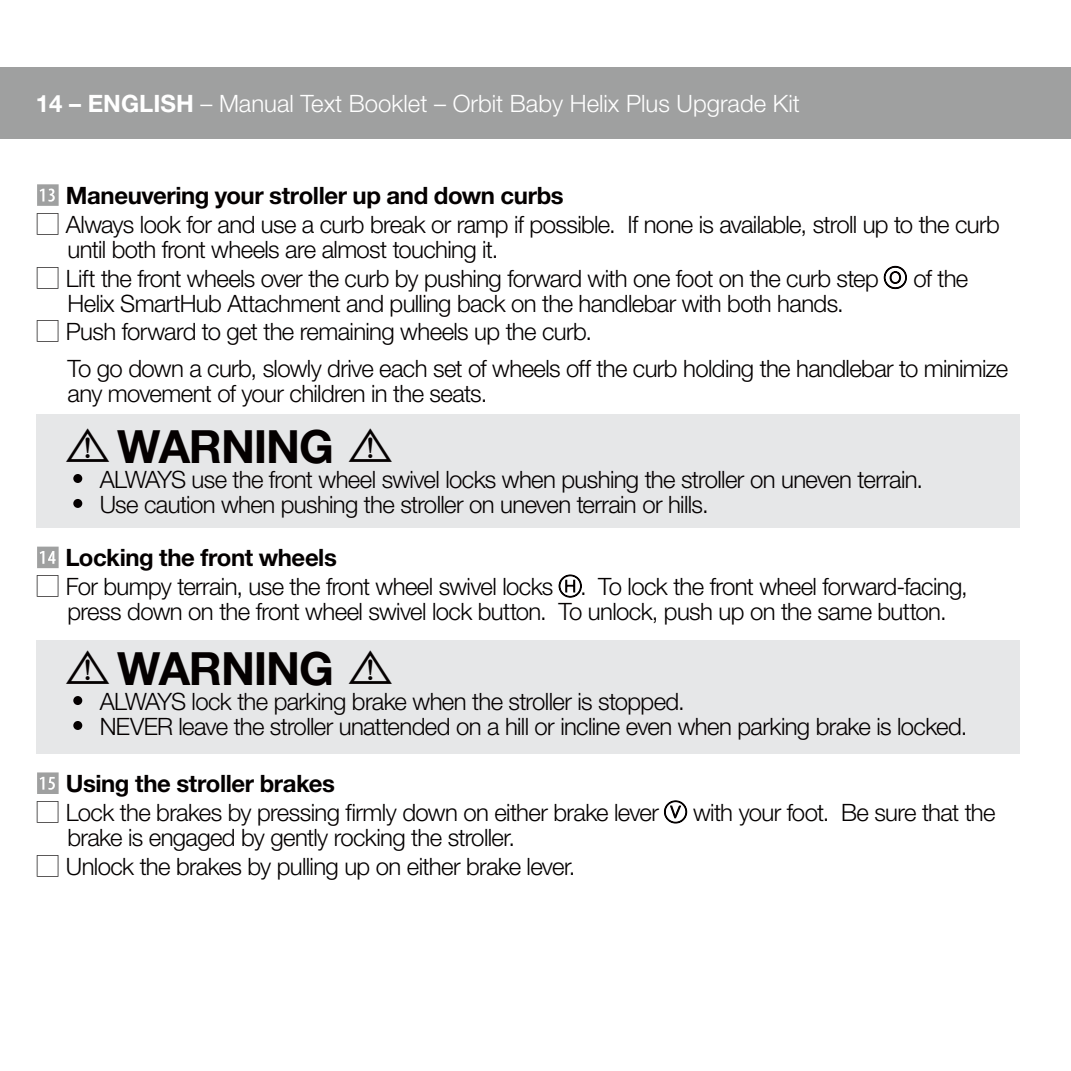
<style>
.page{position:relative;width:1071px;height:1071px;background:#fff}
.page>*{position:absolute;margin:0;border:0;box-sizing:border-box;transform-origin:0 0}
.t1{font:200 49.88px "Koz Go Pro";color:#040000}
.t2{font:700 45.85px "Helvetica Neue LT Std";letter-spacing:-.025em;color:#040000}
.t3{font:300 23.97px/24.8px "Helvetica Neue LT Std";letter-spacing:-.025em;color:#040000}
.t4{font:700 23.97px "Helvetica Neue LT Std";letter-spacing:-.015em;color:#040000}
.t5{font:300 23.97px "Helvetica Neue LT Std";color:#fff}
.s1{font-weight:700}
.s2{font-family:"Koz Go Pro";font-weight:200}
.s3{font-family:"Koz Go Pro";font-weight:200;font-size:49.88px}
</style>
<div class="page">
<div style="left:0;top:67px;width:1071px;height:72px;background:#9fa0a0"></div>
<div style="left:36px;top:415px;width:983px;height:113px;background:#e6e7e8"></div>
<div style="left:36px;top:640px;width:983px;height:114px;background:#e6e7e8"></div>
<svg style="left:37px;top:184px;width:22px;height:22px"></svg>
<svg style="left:883px;top:265px;width:24px;height:25px"></svg>
<div style="left:73px;top:474px;width:9px;height:9px;background:#040000;border-radius:50%"></div>
<div style="left:73px;top:499px;width:9px;height:9px;background:#040000;border-radius:50%"></div>
<svg style="left:37px;top:547px;width:22px;height:21px"></svg>
<svg style="left:558px;top:574px;width:24px;height:24px"></svg>
<div style="left:73px;top:696px;width:9px;height:9px;background:#040000;border-radius:50%"></div>
<div style="left:73px;top:721px;width:9px;height:9px;background:#040000;border-radius:50%"></div>
<svg style="left:37px;top:772px;width:22px;height:22px"></svg>
<svg style="left:664px;top:800px;width:24px;height:24px"></svg>
<p class="t5" style="left:36px;top:89px;width:766px"><span class="s1">14 – ENGLISH</span> – Manual Text Booklet – Orbit Baby Helix Plus Upgrade Kit</p>
<p class="t4" style="left:66px;top:181px;width:499px">Maneuvering your stroller up and down curbs</p>
<p class="t3" style="left:68px;top:211px;width:934px;text-indent:-32px"><span class="s2">□</span> Always look for and use a curb break or ramp if possible. If none is available, stroll up to the curb until both front wheels are almost touching it.</p>
<p class="t3" style="left:68px;top:265px;width:902px;text-indent:-32px"><span class="s2">□</span> Lift the front wheels over the curb by pushing forward with one foot on the curb step <span class="s2">Ⓞ</span> of the<br>Helix SmartHub Attachment and pulling back on the handlebar with both hands.</p>
<p class="t3" style="left:68px;top:313px;width:942px;line-height:36.9px;text-indent:-32px"><span class="s2">□</span> Push forward to get the remaining wheels up the curb.<br>To go down a curb, slowly drive each set of wheels off the curb holding the handlebar to minimize</p>
<p class="t3" style="left:68px;top:381px;width:421px">any movement of your children in the seats.</p>
<h2 class="t2" style="left:63px;top:418px;width:334px"><span class="s3">!</span>WARNING <span class="s3">!</span></h2>
<p class="t3" style="left:100px;top:466px;width:825px">ALWAYS use the front wheel swivel locks when pushing the stroller on uneven terrain.<br>Use caution when pushing the stroller on uneven terrain or hills.</p>
<p class="t4" style="left:65px;top:543px;width:273px">Locking the front wheels</p>
<p class="t3" style="left:36px;top:574px;width:934px;text-align:center"><span class="s2">□</span> For bumpy terrain, use the front wheel swivel locks <span class="s2">Ⓗ</span>. To lock the front wheel forward-facing, press down on the front wheel swivel lock button. To unlock, push up on the same button.</p>
<h1 class="t1" style="left:63px;top:636px;width:51px">!</h1>
<p class="t3" style="left:100px;top:688px;width:587px">ALWAYS lock the parking brake when the stroller is stopped.</p>
<h2 class="t2" style="left:117px;top:640px;width:218px">WARNING</h2>
<h1 class="t1" style="left:345px;top:636px;width:51px">!</h1>
<p class="t3" style="left:100px;top:713px;width:869px">NEVER leave the stroller unattended on a hill or incline even when parking brake is locked.</p>
<p class="t4" style="left:66px;top:769px;width:271px">Using the stroller brakes</p>
<p class="t3" style="left:68px;top:800px;width:930px;text-indent:-32px"><span class="s2">□</span> Lock the brakes by pressing firmly down on either brake lever <span class="s2">Ⓥ</span> with your foot. Be sure that the brake is engaged by gently rocking the stroller.</p>
<p class="t3" style="left:36px;top:853px;width:541px"><span class="s2">□</span> Unlock the brakes by pulling up on either brake lever.</p>
</div>
